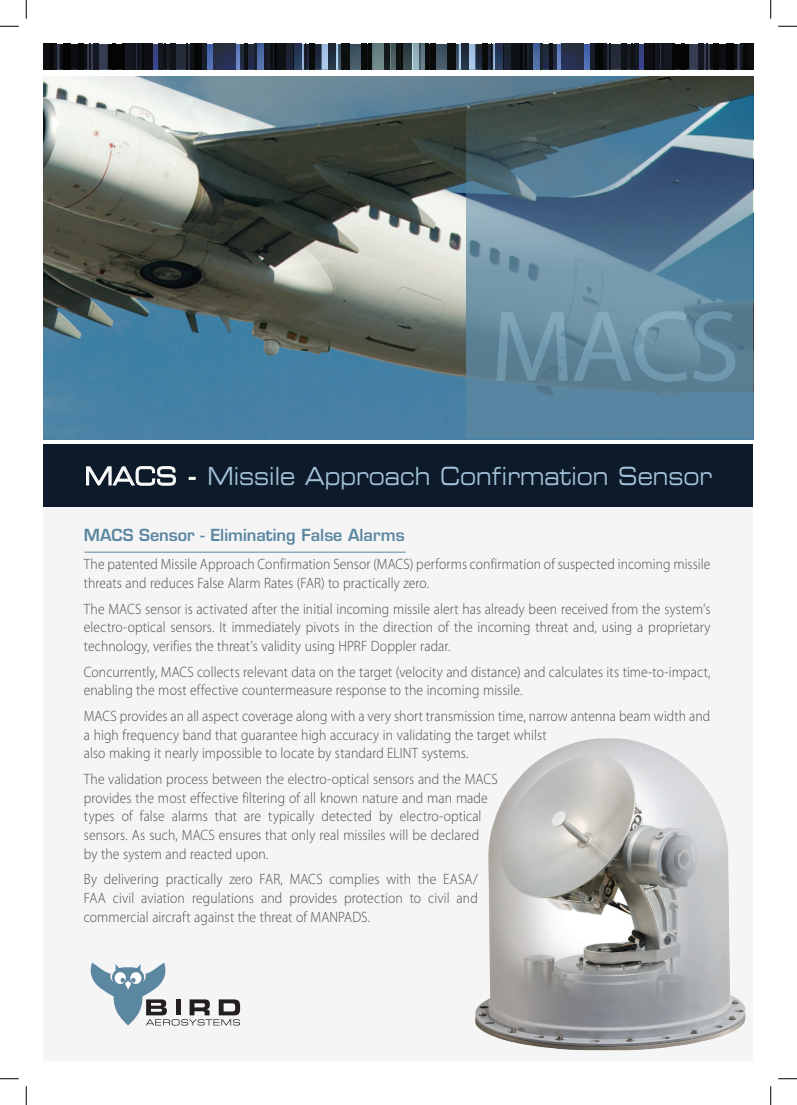
<style>
.page{position:relative;width:797px;height:1105px;background:#fff}
.page>*{position:absolute;margin:0;border:0;box-sizing:border-box;transform-origin:0 0}
.t1{font:25px "Eurostile LT Std Ex 2";color:#a3c2d8;scale:.79 1}
.t2{font:600 16.25px "Eurostile LT Std";color:#5c87a1}
.t3{font:300 15px/18.9px "Myriad Pro";letter-spacing:.005em;color:#4b4c4d;scale:.91 1}
.s1{color:#fff}
</style>
<div class="page">
<img style="left:44px;top:76px;width:709px;height:363px">
<img style="left:44px;top:44px;width:331px;height:26px">
<img style="left:59px;top:44px;width:28px;height:26px">
<img style="left:63px;top:44px;width:7px;height:26px">
<img style="left:158px;top:44px;width:49px;height:26px">
<img style="left:107px;top:44px;width:45px;height:26px">
<img style="left:93px;top:44px;width:5px;height:26px">
<svg style="left:162px;top:44px;width:3px;height:26px"></svg>
<svg style="left:138px;top:44px;width:1px;height:26px"></svg>
<img style="left:112px;top:44px;width:3px;height:26px">
<svg style="left:187px;top:44px;width:1px;height:26px"></svg>
<svg style="left:89px;top:44px;width:1px;height:26px"></svg>
<img style="left:304px;top:44px;width:17px;height:26px">
<img style="left:342px;top:44px;width:7px;height:26px">
<img style="left:328px;top:44px;width:7px;height:26px">
<img style="left:287px;top:44px;width:14px;height:26px">
<img style="left:240px;top:44px;width:45px;height:26px">
<img style="left:309px;top:44px;width:5px;height:26px">
<img style="left:245px;top:44px;width:3px;height:26px">
<svg style="left:275px;top:44px;width:1px;height:26px"></svg>
<img style="left:214px;top:44px;width:21px;height:26px">
<img style="left:79px;top:44px;width:4px;height:26px">
<svg style="left:368px;top:44px;width:1px;height:26px"></svg>
<svg style="left:293px;top:44px;width:1px;height:26px"></svg>
<svg style="left:305px;top:44px;width:1px;height:26px"></svg>
<img style="left:375px;top:44px;width:16px;height:26px">
<img style="left:385px;top:44px;width:4px;height:26px">
<img style="left:391px;top:44px;width:362px;height:26px">
<svg style="left:395px;top:44px;width:1px;height:26px"></svg>
<img style="left:709px;top:44px;width:28px;height:26px">
<img style="left:726px;top:44px;width:7px;height:26px">
<img style="left:590px;top:44px;width:49px;height:26px">
<img style="left:644px;top:44px;width:45px;height:26px">
<img style="left:699px;top:44px;width:4px;height:26px">
<svg style="left:632px;top:44px;width:3px;height:26px"></svg>
<img style="left:681px;top:44px;width:3px;height:26px">
<svg style="left:653px;top:44px;width:1px;height:26px"></svg>
<svg style="left:609px;top:44px;width:1px;height:26px"></svg>
<svg style="left:706px;top:44px;width:1px;height:26px"></svg>
<img style="left:475px;top:44px;width:18px;height:26px">
<img style="left:448px;top:44px;width:7px;height:26px">
<img style="left:461px;top:44px;width:7px;height:26px">
<img style="left:496px;top:44px;width:14px;height:26px">
<img style="left:512px;top:44px;width:45px;height:26px">
<img style="left:483px;top:44px;width:4px;height:26px">
<img style="left:549px;top:44px;width:3px;height:26px">
<img style="left:561px;top:44px;width:22px;height:26px">
<img style="left:714px;top:44px;width:4px;height:26px">
<svg style="left:428px;top:44px;width:1px;height:26px"></svg>
<svg style="left:503px;top:44px;width:1px;height:26px"></svg>
<svg style="left:491px;top:44px;width:1px;height:26px"></svg>
<svg style="left:419px;top:44px;width:1px;height:26px"></svg>
<div style="left:44px;top:507px;width:709px;height:554px;background:#f5f5f6"></div>
<div style="left:44px;top:444px;width:709px;height:63px;background:#0c1a29"></div>
<svg style="left:86px;top:466px;width:90px;height:20px"></svg>
<svg style="left:189px;top:477px;width:7px;height:3px"></svg>
<svg style="left:91px;top:963px;width:149px;height:62px"></svg>
<hr style="left:85px;top:552px;width:320px;height:1px;background:#5c87a1">
<svg style="left:466px;top:80px;width:287px;height:357px;background:#56788c"></svg>
<svg style="left:496px;top:311px;width:239px;height:71px;background:#698ea1"></svg>
<img style="left:475px;top:738px;width:271px;height:313px">
<svg style="left:0;top:25px;width:19px;height:2px"></svg>
<svg style="left:778px;top:25px;width:19px;height:2px"></svg>
<svg style="left:0;top:1078px;width:19px;height:1px"></svg>
<svg style="left:778px;top:1078px;width:19px;height:1px"></svg>
<svg style="left:25px;top:0;width:2px;height:19px"></svg>
<svg style="left:25px;top:1086px;width:2px;height:19px"></svg>
<svg style="left:770px;top:0;width:1px;height:19px"></svg>
<svg style="left:770px;top:1086px;width:1px;height:19px"></svg>
<h1 class="t1" style="left:85px;top:459px;width:796px"><span class="s1">MACS -</span> Missile Approach Confirmation Sensor</h1>
<p class="t2" style="left:84px;top:524px;width:322px">MACS Sensor - Eliminating False Alarms</p>
<p class="t3" style="left:84px;top:555px;width:690px">The patented Missile Approach Confirmation Sensor (MACS) performs confirmation of suspected incoming missile threats and reduces False Alarm Rates (FAR) to practically zero.</p>
<p class="t3" style="left:84px;top:599px;width:690px;text-align:justify">The MACS sensor is activated after the initial incoming missile alert has already been received from the system’s electro-optical sensors. It immediately pivots in the direction of the incoming threat and, using a proprietary technology, verifies the threat’s validity using HPRF Doppler radar.</p>
<p class="t3" style="left:84px;top:662px;width:690px">Concurrently, MACS collects relevant data on the target (velocity and distance) and calculates its time-to-impact, enabling the most effective countermeasure response to the incoming missile.</p>
<p class="t3" style="left:84px;top:706px;width:690px">MACS provides an all aspect coverage along with a very short transmission time, narrow antenna beam width and a high frequency band that guarantee high accuracy in validating the target whilst<br>also making it nearly impossible to locate by standard ELINT systems.</p>
<p class="t3" style="left:84px;top:769px;width:456px">The validation process between the electro-optical sensors and the MACS provides the most effective filtering of all known nature and man made types of false alarms that are typically detected by electro-optical sensors. As such, MACS ensures that only real missiles will be declared<br>by the system and reacted upon.</p>
<p class="t3" style="left:84px;top:870px;width:434px;text-align:justify">By delivering practically zero FAR, MACS complies with the EASA/ FAA civil aviation regulations and provides protection to civil and commercial aircraft against the threat of MANPADS.</p>
</div>
